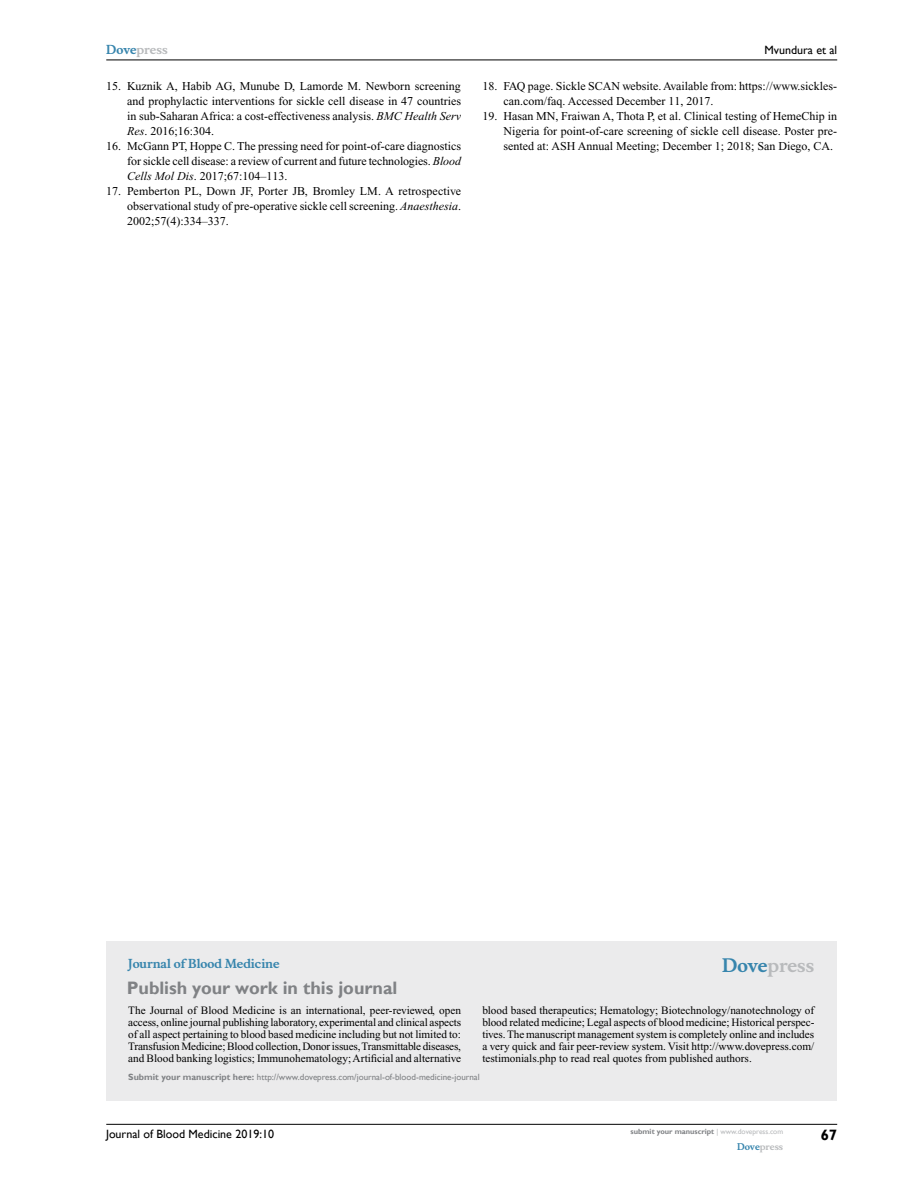
<style>
.page{position:relative;width:918px;height:1188px;background:#fff}
.page>*{position:absolute;margin:0;border:0;box-sizing:border-box;transform-origin:0 0}
.t1{font:700 18px "Gill Sans";color:#808285}
.t2{font:700 18px "Musee";color:#b8babc}
.t3{font:700 15px "Gill Sans";color:#000}
.t4{font:12px/15px "Times New Roman";color:#000;text-align:justify}
.t5{font:12px "Gill Sans";color:#000}
.t6{font:700 12px "Musee";color:#3785ad}
.t7{font:700 12px "Musee";color:#b8babc}
.t8{font:11.25px/12px "Times New Roman";color:#000;text-align:justify}
.t9{font:9px "Gill Sans";color:#808285}
.t10{font:700 9px "Musee";color:#b8babc}
.t11{font:700 7.5px "Gill Sans";color:#808285}
.s1{color:#3785ad}
.s2{font-style:italic}
.s3{font-weight:700}
.s4{font-weight:400;color:#b8babc}
</style>
<div class="page">
<div style="left:106px;top:941px;width:731px;height:159px;background:#ebebec"></div>
<hr style="left:106px;top:1124px;width:731px;height:1px;background:#000">
<hr style="left:106px;top:60px;width:731px;height:1px;background:#000">
<p class="t7" style="left:106px;top:43px;width:63px"><span class="s1">Dove</span>press</p>
<p class="t4" style="left:127px;top:79px;width:335px;text-indent:-21px">15. Kuznik A, Habib AG, Munube D, Lamorde M. Newborn screening and prophylactic interventions for sickle cell disease in 47 countries in sub-Saharan Africa: a cost-effectiveness analysis. <span class="s2">BMC Health Serv Res</span>. 2016;16:304.</p>
<p class="t4" style="left:127px;top:139px;width:335px;text-indent:-21px">16. McGann PT, Hoppe C. The pressing need for point-of-care diagnostics for sickle cell disease: a review of current and future technologies. <span class="s2">Blood Cells Mol Dis</span>. 2017;67:104–113.</p>
<p class="t4" style="left:127px;top:184px;width:336px;text-indent:-21px">17. Pemberton PL, Down JF, Porter JB, Bromley LM. A retrospective observational study of pre-operative sickle cell screening. <span class="s2">Anaesthesia</span>.<br>2002;57(4):334–337.</p>
<p class="t5" style="left:764px;top:43px;width:74px">Mvundura et al</p>
<p class="t4" style="left:503px;top:79px;width:335px;text-indent:-21px">18. FAQ page. Sickle SCAN website. Available from: https://www.sickles&shy;can.com/faq. Accessed December 11, 2017.</p>
<p class="t4" style="left:503px;top:109px;width:335px;text-indent:-21px">19. Hasan MN, Fraiwan A, Thota P, et al. Clinical testing of HemeChip in Nigeria for point-of-care screening of sickle cell disease. Poster pre&shy;sented at: ASH Annual Meeting; December 1; 2018; San Diego, CA.</p>
<p class="t6" style="left:128px;top:956px;width:153px">Journal of Blood Medicine</p>
<h1 class="t1" style="left:127px;top:977px;width:272px">Publish your work in this journal</h1>
<h1 class="t2" style="left:722px;top:955px;width:94px"><span class="s1">Dove</span>press</h1>
<p class="t8" style="left:128px;top:1004px;width:334px">The Journal of Blood Medicine is an international, peer-reviewed, open access, online journal publishing laboratory, experimental and clinical aspects of all aspect pertaining to blood based medicine including but not limited to:<br>Transfusion Medicine; Blood collection, Donor issues, Transmittable diseases, and Blood banking logistics; Immunohematology; Artificial and alternative</p>
<p class="t8" style="left:482px;top:1004px;width:334px">blood based therapeutics; Hematology; Biotechnology/nanotechnology of blood related medicine; Legal aspects of blood medicine; Historical perspec&shy;tives. The manuscript management system is completely online and includes a very quick and fair peer-review system. Visit http://www.dovepress.com/ testimonials.php to read real quotes from published authors.</p>
<p class="t9" style="left:128px;top:1072px;width:353px"><span class="s3">Submit your manuscript here:</span> http://www.dovepress.com/journal-of-blood-medicine-journal</p>
<p class="t5" style="left:106px;top:1127px;width:169px">Journal of Blood Medicine 2019:10</p>
<p class="t11" style="left:631px;top:1127px;width:154px">submit your manuscript <span class="s4">| www.dovepress.com</span></p>
<p class="t10" style="left:737px;top:1141px;width:48px"><span class="s1">Dove</span>press</p>
<p class="t3" style="left:821px;top:1126px;width:18px">67</p>
</div>
